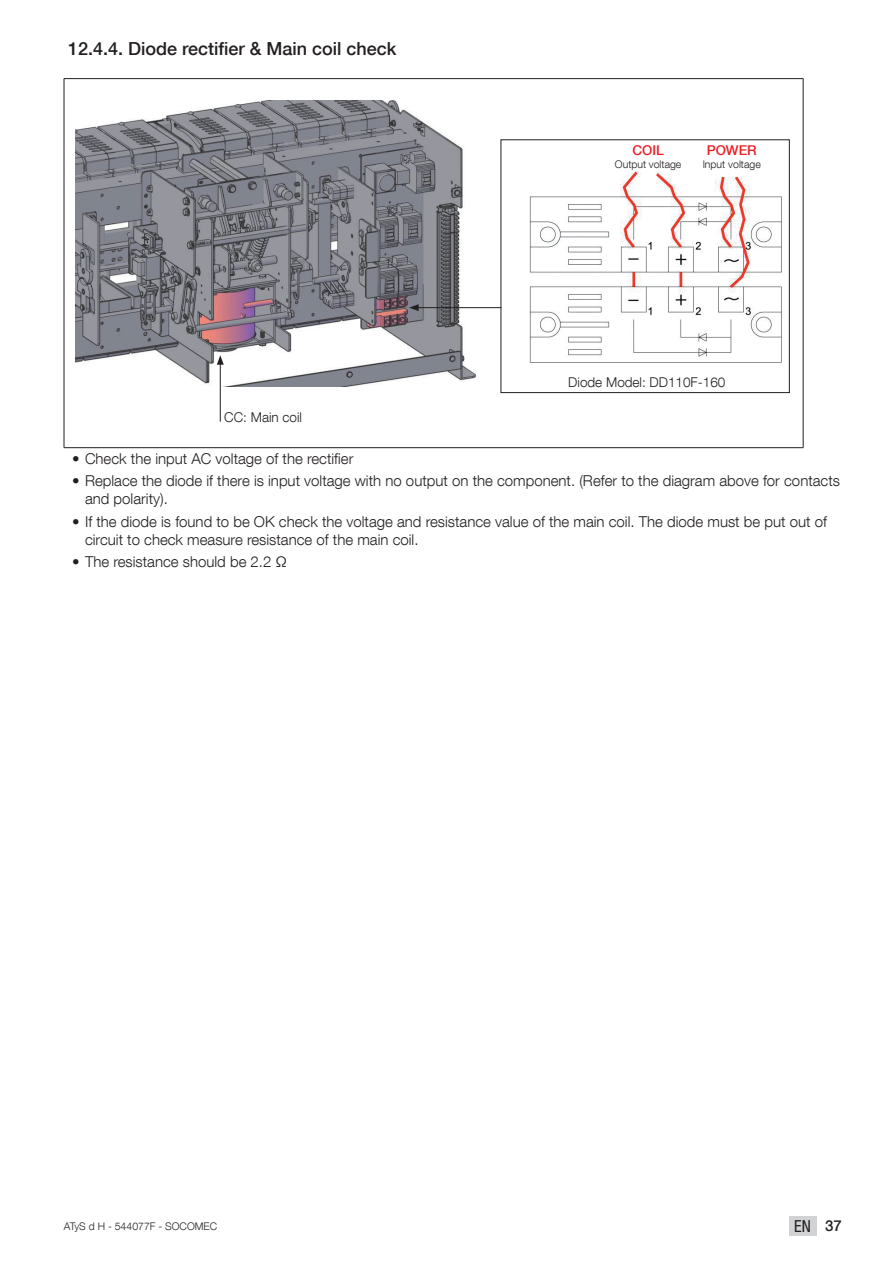
<style>
.page{position:relative;width:893px;height:1263px;background:#fff}
.page>*{position:absolute;margin:0;border:0;box-sizing:border-box;transform-origin:0 0}
.t1{font:500 18px "Helvetica Neue LT Com";color:#231f20}
.t2{font:condensed 16.5px "Helvetica Neue LT Com";color:#231f20}
.t3{font:300 15px/18px "Helvetica Neue LT Com";color:#231f20}
.t4{font:300 13.5px "Helvetica Neue LT Com";color:#231f20}
.t5{font:500 13.5px "Helvetica Neue LT Com";color:#ee1d23}
.t6{font:300 10.5px "Helvetica Neue LT Com";color:#231f20}
.s1{font-weight:500;font-stretch:normal;font-size:15px}
</style>
<div class="page">
<div style="left:789px;top:1216px;width:27px;height:19px;background:#d1d2d4"></div>
<hr style="left:64px;top:78px;width:739px;height:1px;background:#231f20">
<hr style="left:64px;top:79px;width:1px;height:368px;background:#231f20">
<hr style="left:803px;top:79px;width:1px;height:368px;background:#231f20">
<hr style="left:64px;top:447px;width:739px;height:1px;background:#231f20">
<img style="left:76px;top:100px;width:401px;height:286px">
<img style="left:529px;top:171px;width:253px;height:192px">
<hr style="left:220px;top:362px;width:1px;height:60px;background:#231f20">
<svg style="left:217px;top:355px;width:7px;height:10px"></svg>
<hr style="left:416px;top:307px;width:85px;height:1px;background:#231f20">
<svg style="left:409px;top:304px;width:10px;height:7px"></svg>
<div style="left:501px;top:139px;width:289px;height:254px;border:1px solid #231f20"></div>
<p class="t1" style="left:68px;top:38px;width:330px">12.4.4. Diode rectifier &amp; Main coil check</p>
<p class="t4" style="left:224px;top:409px;width:79px">CC: Main coil</p>
<p class="t5" style="left:632px;top:142px;width:33px">COIL</p>
<p class="t5" style="left:707px;top:142px;width:52px">POWER</p>
<p class="t6" style="left:615px;top:157px;width:68px">Output voltage</p>
<p class="t6" style="left:703px;top:157px;width:60px">Input voltage</p>
<p class="t4" style="left:568px;top:374px;width:159px">Diode Model: DD110F-160</p>
<p class="t3" style="left:72px;top:449px;width:283px">• Check the input AC voltage of the rectifier</p>
<p class="t3" style="left:85px;top:472px;width:756px;text-indent:-13px">• Replace the diode if there is input voltage with no output on the component. (Refer to the diagram above for contacts and polarity).</p>
<p class="t3" style="left:85px;top:512px;width:743px;text-indent:-13px">• If the diode is found to be OK check the voltage and resistance value of the main coil. The diode must be put out of circuit to check measure resistance of the main coil.</p>
<p class="t3" style="left:72px;top:552px;width:216px">• The resistance should be 2.2 Ω</p>
<p class="t6" style="left:64px;top:1219px;width:155px">ATyS d H - 544077F - SOCOMEC</p>
<p class="t2" style="left:794px;top:1216px;width:49px">EN <span class="s1">37</span></p>
</div>
